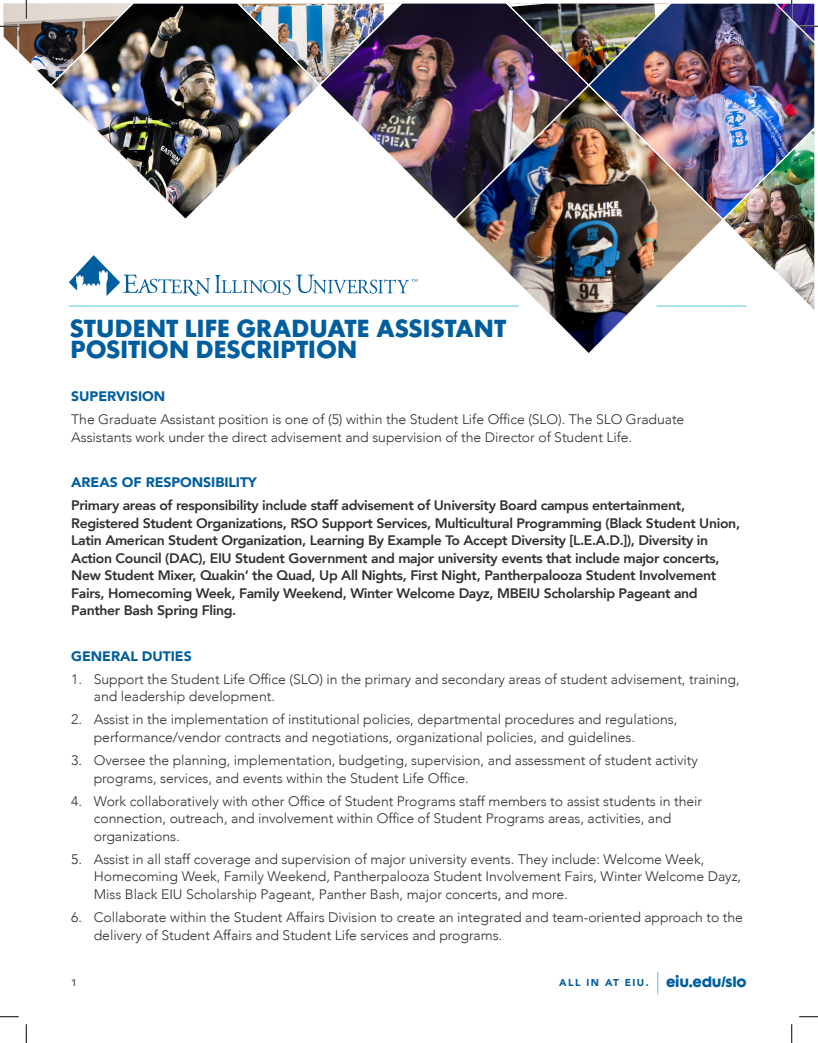
<style>
.page{position:relative;width:818px;height:1043px;background:#fff}
.page>*{position:absolute;margin:0;border:0;box-sizing:border-box;transform-origin:0 0}
.t1{font:22.5px/20.6px "Futura Maxi CG Bold";letter-spacing:-.015em;color:#005e9e}
.t2{font:300 13.75px/17.5px "Avenir";letter-spacing:-.005em;color:#312f30}
.t3{font:800 13.75px/17.5px "Avenir";letter-spacing:-.025em;color:#312f30}
.t4{font:900 13.75px "Avenir";letter-spacing:-.005em;color:#005e9e}
.t5{font:13.75px "Futura Maxi CG Bold";letter-spacing:-.02em;color:#005e9e}
.t6{font:900 10px "Avenir";letter-spacing:.15em;color:#005e9e}
.t7{font:800 10px "Avenir";color:#5f6369}
</style>
<div class="page">
<svg style="left:657px;top:971px;width:1px;height:23px"></svg>
<svg style="left:0;top:1016px;width:19px;height:1px"></svg>
<svg style="left:799px;top:1016px;width:19px;height:1px"></svg>
<svg style="left:25px;top:1024px;width:2px;height:18px"></svg>
<img style="left:0;top:0;width:818px;height:353px">
<svg style="left:791px;top:1024px;width:1px;height:18px"></svg>
<p class="t1" style="left:70px;top:319px;width:437px">STUDENT LIFE GRADUATE ASSISTANT<br>POSITION DESCRIPTION</p>
<p class="t4" style="left:71px;top:384px;width:95px">SUPERVISION</p>
<p class="t2" style="left:71px;top:411px;width:614px">The Graduate Assistant position is one of (5) within the Student Life Office (SLO). The SLO Graduate<br>Assistants work under the direct advisement and supervision of the Director of Student Life.</p>
<p class="t4" style="left:71px;top:470px;width:187px">AREAS OF RESPONSIBILITY</p>
<p class="t3" style="left:71px;top:497px;width:670px">Primary areas of responsibility include staff advisement of University Board campus entertainment, Registered Student Organizations, RSO Support Services, Multicultural Programming (Black Student Union, Latin American Student Organization, Learning By Example To Accept Diversity [L.E.A.D.]), Diversity in Action Council (DAC), EIU Student Government and major university events that include major concerts, New Student Mixer, Quakin’ the Quad, Up All Nights, First Night, Pantherpalooza Student Involvement Fairs, Homecoming Week, Family Weekend, Winter Welcome Dayz, MBEIU Scholarship Pageant and Panther Bash Spring Fling.</p>
<p class="t4" style="left:71px;top:644px;width:122px">GENERAL DUTIES</p>
<p class="t2" style="left:94px;top:670px;width:647px;text-indent:-22px">1. Support the Student Life Office (SLO) in the primary and secondary areas of student advisement, training, and leadership development.</p>
<p class="t2" style="left:94px;top:711px;width:585px;text-indent:-22px">2. Assist in the implementation of institutional policies, departmental procedures and regulations, performance/vendor contracts and negotiations, organizational policies, and guidelines.</p>
<p class="t2" style="left:94px;top:751px;width:605px;text-indent:-22px">3. Oversee the planning, implementation, budgeting, supervision, and assessment of student activity programs, services, and events within the Student Life Office.</p>
<p class="t2" style="left:94px;top:792px;width:609px;text-indent:-22px">4. Work collaboratively with other Office of Student Programs staff members to assist students in their connection, outreach, and involvement within Office of Student Programs areas, activities, and organizations.</p>
<p class="t2" style="left:94px;top:850px;width:649px;text-indent:-22px">5. Assist in all staff coverage and supervision of major university events. They include: Welcome Week,<br>Homecoming Week, Family Weekend, Pantherpalooza Student Involvement Fairs, Winter Welcome Dayz,<br>Miss Black EIU Scholarship Pageant, Panther Bash, major concerts, and more.</p>
<p class="t2" style="left:94px;top:908px;width:650px;text-indent:-22px">6. Collaborate within the Student Affairs Division to create an integrated and team-oriented approach to the delivery of Student Affairs and Student Life services and programs.</p>
<p class="t7" style="left:71px;top:975px;width:7px">1</p>
<p class="t6" style="left:559px;top:974px;width:91px">ALL IN AT EIU.</p>
<p class="t5" style="left:666px;top:972px;width:82px">eiu.edu/slo</p>
</div>
